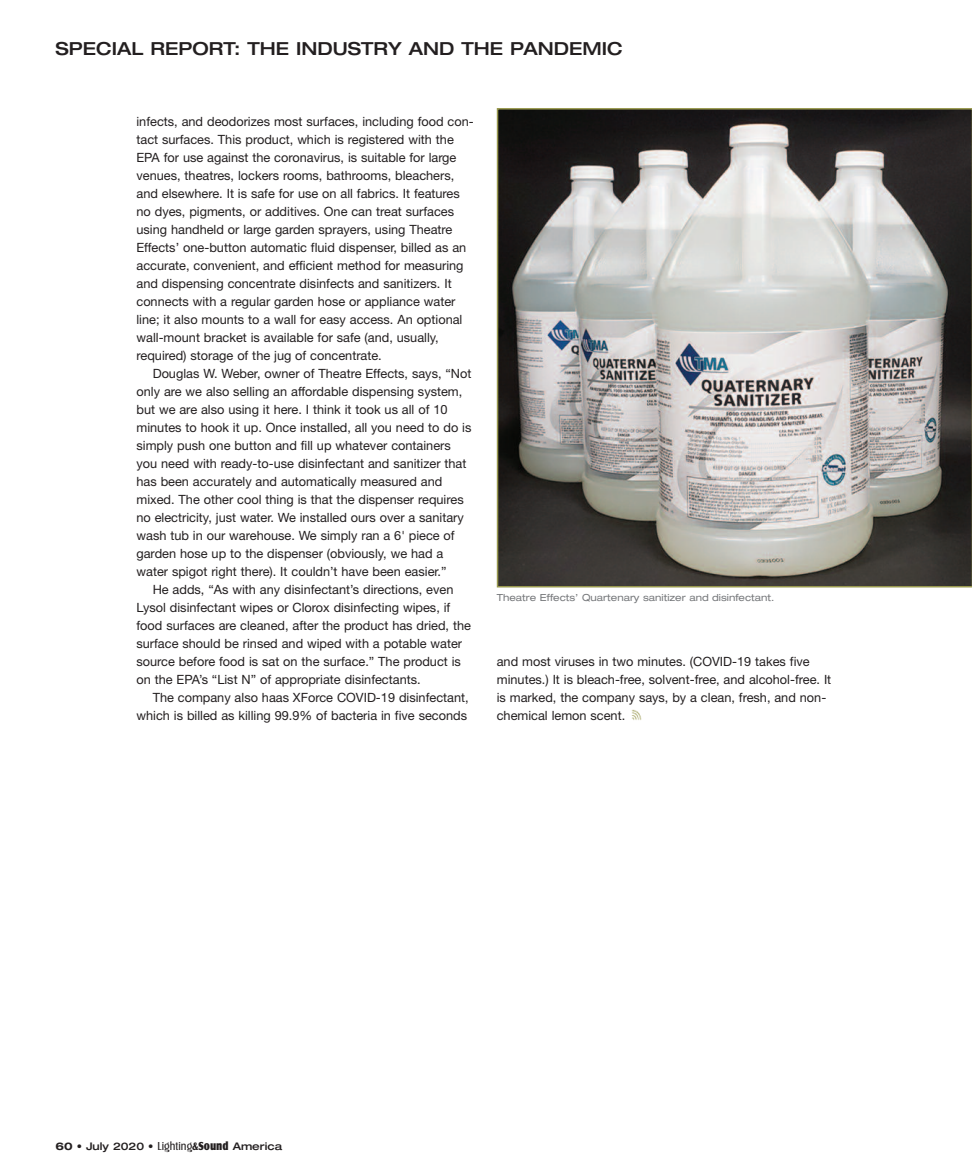
<style>
.page{position:relative;width:972px;height:1175px;background:#fff}
.page>*{position:absolute;margin:0;border:0;box-sizing:border-box;transform-origin:0 0}
.t1{font:500 expanded 18px "Helvetica Neue";color:#231f20}
.t2{font:12.75px/18px "Helvetica Neue";color:#231f20}
.t3{font:500 expanded 10.5px "Helvetica Neue";color:#231f20}
.t4{font:expanded 9.75px "Helvetica Neue";color:#76787b}
.s1{font-weight:700}
.s2{font-family:"Castle T";font-weight:400;font-stretch:normal;font-size:12px}
.s3{font-family:"Castle T";font-weight:700;font-stretch:normal;font-size:12px}
.s4{font-family:"Castle T Ultr";font-weight:400;font-stretch:normal;font-size:12px}
</style>
<div class="page">
<svg style="left:631px;top:709px;width:11px;height:11px"></svg>
<svg style="left:497px;top:108px;width:475px;height:479px"></svg>
<h1 class="t1" style="left:56px;top:42px;width:569px">SPECIAL REPORT: THE INDUSTRY AND THE PANDEMIC</h1>
<p class="t2" style="left:136px;top:114px;width:339px">infects, and deodorizes most surfaces, including food con&shy;tact surfaces. This product, which is registered with the EPA for use against the coronavirus, is suitable for large venues, theatres, lockers rooms, bathrooms, bleachers, and elsewhere. It is safe for use on all fabrics. It features no dyes, pigments, or additives. One can treat surfaces using handheld or large garden sprayers, using Theatre Effects’ one-button automatic fluid dispenser, billed as an accurate, convenient, and efficient method for measuring and dispensing concentrate disinfects and sanitizers. It connects with a regular garden hose or appliance water line; it also mounts to a wall for easy access. An optional wall-mount bracket is available for safe (and, usually, required) storage of the jug of concentrate.</p>
<p class="t2" style="left:136px;top:366px;width:336px;text-indent:16px">Douglas W. Weber, owner of Theatre Effects, says, “Not only are we also selling an affordable dispensing system, but we are also using it here. I think it took us all of 10 minutes to hook it up. Once installed, all you need to do is simply push one button and fill up whatever containers you need with ready-to-use disinfectant and sanitizer that has been accurately and automatically measured and mixed. The other cool thing is that the dispenser requires no electricity, just water. We installed ours over a sanitary wash tub in our warehouse. We simply ran a 6' piece of garden hose up to the dispenser (obviously, we had a water spigot right there). It couldn’t have been easier.”</p>
<p class="t2" style="left:136px;top:582px;width:336px;text-indent:16px">He adds, “As with any disinfectant’s directions, even Lysol disinfectant wipes or Clorox disinfecting wipes, if food surfaces are cleaned, after the product has dried, the surface should be rinsed and wiped with a potable water source before food is sat on the surface.” The product is on the EPA’s “List N” of appropriate disinfectants.</p>
<p class="t2" style="left:136px;top:690px;width:334px;text-align:right">The company also haas XForce COVID-19 disinfectant, which is billed as killing 99.9% of bacteria in five seconds</p>
<p class="t4" style="left:497px;top:594px;width:279px">Theatre Effects’ Quartenary sanitizer and disinfectant.</p>
<p class="t2" style="left:497px;top:654px;width:336px">and most viruses in two minutes. (COVID-19 takes five minutes.) It is bleach-free, solvent-free, and alcohol-free. It is marked, the company says, by a clean, fresh, and non&shy;chemical lemon scent.</p>
<p class="t3" style="left:56px;top:1142px;width:228px"><span class="s1">60</span> • July 2020 • <span class="s2">Lighting</span><span class="s3">&amp;</span><span class="s4">Sound</span> America</p>
</div>
